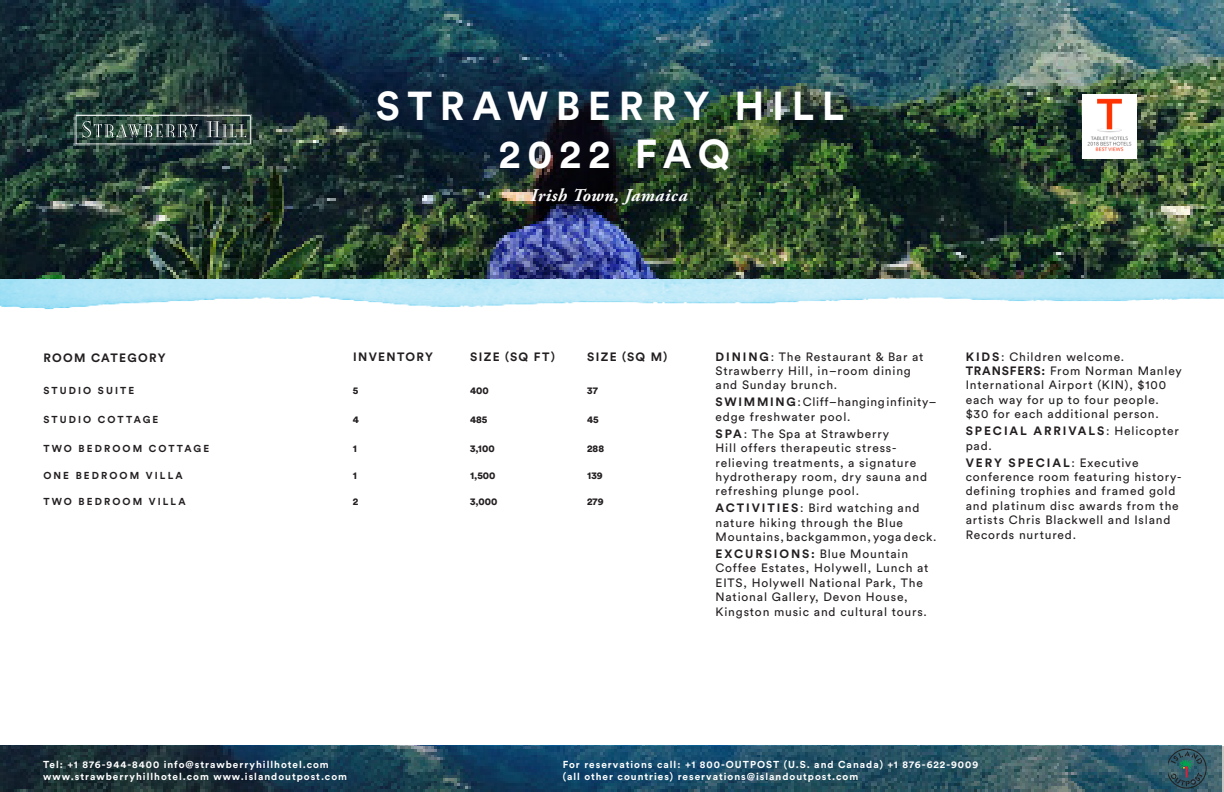
<style>
.page{position:relative;width:1224px;height:792px;background:#fff}
.page>*{position:absolute;margin:0;border:0;box-sizing:border-box;transform-origin:0 0}
.t1{font:700 40px/48px "Circular Std";letter-spacing:.19em;color:#fff;text-align:center}
.t2{font:italic 700 18px "Adobe Garamond Pro";letter-spacing:.03em;color:#fff}
.BODY{font:12px/14.4px "Circular Std";letter-spacing:.07em;color:#231f20}
.BODY-2{font:700 12px "Circular Std";letter-spacing:.11em;color:#231f20}
.BODY-3{font:700 12px/14.4px "Circular Std";letter-spacing:.16em;color:#231f20}
.t3{font:700 10px/12px "Circular Std";letter-spacing:.1em;color:#fff}
.t4{font:700 10px "Circular Std";letter-spacing:.21em;color:#231f20}
.t5{font:900 10px "Circular Std";color:#231f20}
.s1{font-weight:700}
.s2{font-weight:400}
</style>
<div class="page">
<img style="left:0;top:278px;width:1224px;height:32px">
<img style="left:0;top:0;width:1224px;height:278px">
<svg style="left:0;top:746px;width:1224px;height:46px;background:#204659"></svg>
<div style="left:522px;top:177px;width:175px;height:37px;background:#231f20;opacity:.22"></div>
<div style="left:340px;top:52px;width:539px;height:156px;background:#231f20;opacity:.75"></div>
<img style="left:1083px;top:95px;width:54px;height:64px">
<svg style="left:75px;top:114px;width:177px;height:31px;background:#4a5d58"></svg>
<div style="left:1168px;top:749px;width:38px;height:39px;border:1px solid #231f20;border-radius:50%"></div>
<svg style="left:1171px;top:751px;width:32px;height:35px"></svg>
<p class="t1" style="left:376px;top:81px;width:470px">STRAWBERRY HILL<br>2022 FAQ</p>
<p class="t2" style="left:531px;top:185px;width:158px">Irish Town, Jamaica</p>
<p class="BODY-2" style="left:43px;top:350px;width:124px">ROOM CATEGORY</p>
<p class="BODY-2" style="left:353px;top:349px;width:81px">INVENTORY</p>
<p class="BODY-2" style="left:470px;top:349px;width:86px">SIZE (SQ FT)</p>
<p class="BODY-2" style="left:587px;top:349px;width:82px">SIZE (SQ M)</p>
<p class="t4" style="left:43px;top:384px;width:92px">STUDIO SUITE</p>
<p class="t5" style="left:353px;top:383px;width:7px">5</p>
<p class="t5" style="left:470px;top:383px;width:20px">400</p>
<p class="t5" style="left:587px;top:383px;width:12px">37</p>
<p class="t4" style="left:43px;top:413px;width:117px">STUDIO COTTAGE</p>
<p class="t5" style="left:353px;top:413px;width:8px">4</p>
<p class="t5" style="left:470px;top:413px;width:19px">485</p>
<p class="t5" style="left:587px;top:413px;width:13px">45</p>
<p class="t4" style="left:43px;top:442px;width:167px">TWO BEDROOM COTTAGE</p>
<p class="t5" style="left:353px;top:442px;width:6px">1</p>
<p class="t5" style="left:470px;top:442px;width:26px">3,100</p>
<p class="t5" style="left:587px;top:442px;width:18px">288</p>
<p class="t4" style="left:43px;top:469px;width:141px">ONE BEDROOM VILLA</p>
<p class="t5" style="left:353px;top:469px;width:6px">1</p>
<p class="t5" style="left:470px;top:469px;width:27px">1,500</p>
<p class="t5" style="left:587px;top:469px;width:17px">139</p>
<p class="t4" style="left:43px;top:495px;width:144px">TWO BEDROOM VILLA</p>
<p class="t5" style="left:353px;top:495px;width:7px">2</p>
<p class="t5" style="left:470px;top:495px;width:29px">3,000</p>
<p class="t5" style="left:587px;top:495px;width:18px">279</p>
<p class="BODY" style="left:716px;top:349px;width:209px"><span class="s1">DINING</span>: The Restaurant &amp; Bar at<br>Strawberry Hill, in–room dining and Sunday brunch.</p>
<p class="BODY" style="left:716px;top:395px;width:222px"><span class="s1">SWIMMING</span>: Cliff–hanging infinity– edge freshwater pool.</p>
<p class="BODY" style="left:716px;top:426px;width:213px"><span class="s1">SPA</span>: The Spa at Strawberry<br>Hill offers therapeutic stress&shy;relieving treatments, a signature hydrotherapy room, dry sauna and refreshing plunge pool.</p>
<p class="BODY" style="left:716px;top:501px;width:223px"><span class="s1">ACTIVITIES</span>: Bird watching and nature hiking through the Blue<br>Mountains, backgammon, yoga deck.</p>
<p class="BODY" style="left:716px;top:546px;width:214px"><span class="s1">EXCURSIONS:</span> Blue Mountain<br>Coffee Estates, Holywell, Lunch at<br>EITS, Holywell National Park, The<br>National Gallery, Devon House,<br>Kingston music and cultural tours.</p>
<p class="BODY" style="left:966px;top:349px;width:160px"><span class="s1">KIDS</span>: Children welcome.</p>
<p class="BODY" style="left:966px;top:363px;width:218px"><span class="s1">TRANSFERS:</span> From Norman Manley<br>International Airport (KIN), $100 each way for up to four people. $30 for each additional person.</p>
<p class="BODY-3" style="left:966px;top:423px;width:215px">SPECIAL ARRIVALS<span class="s2">: Helicopter pad.</span></p>
<p class="BODY" style="left:966px;top:455px;width:217px"><span class="s1">VERY SPECIAL</span>: Executive conference room featuring history&shy;defining trophies and framed gold and platinum disc awards from the artists Chris Blackwell and Island<br>Records nurtured.</p>
<p class="t3" style="left:43px;top:758px;width:305px">Tel: +1 876-944-8400 info@strawberryhillhotel.com www.strawberryhillhotel.com www.islandoutpost.com</p>
<p class="t3" style="left:563px;top:758px;width:417px">For reservations call: +1 800-OUTPOST (U.S. and Canada) +1 876-622-9009 (all other countries) reservations@islandoutpost.com</p>
</div>
